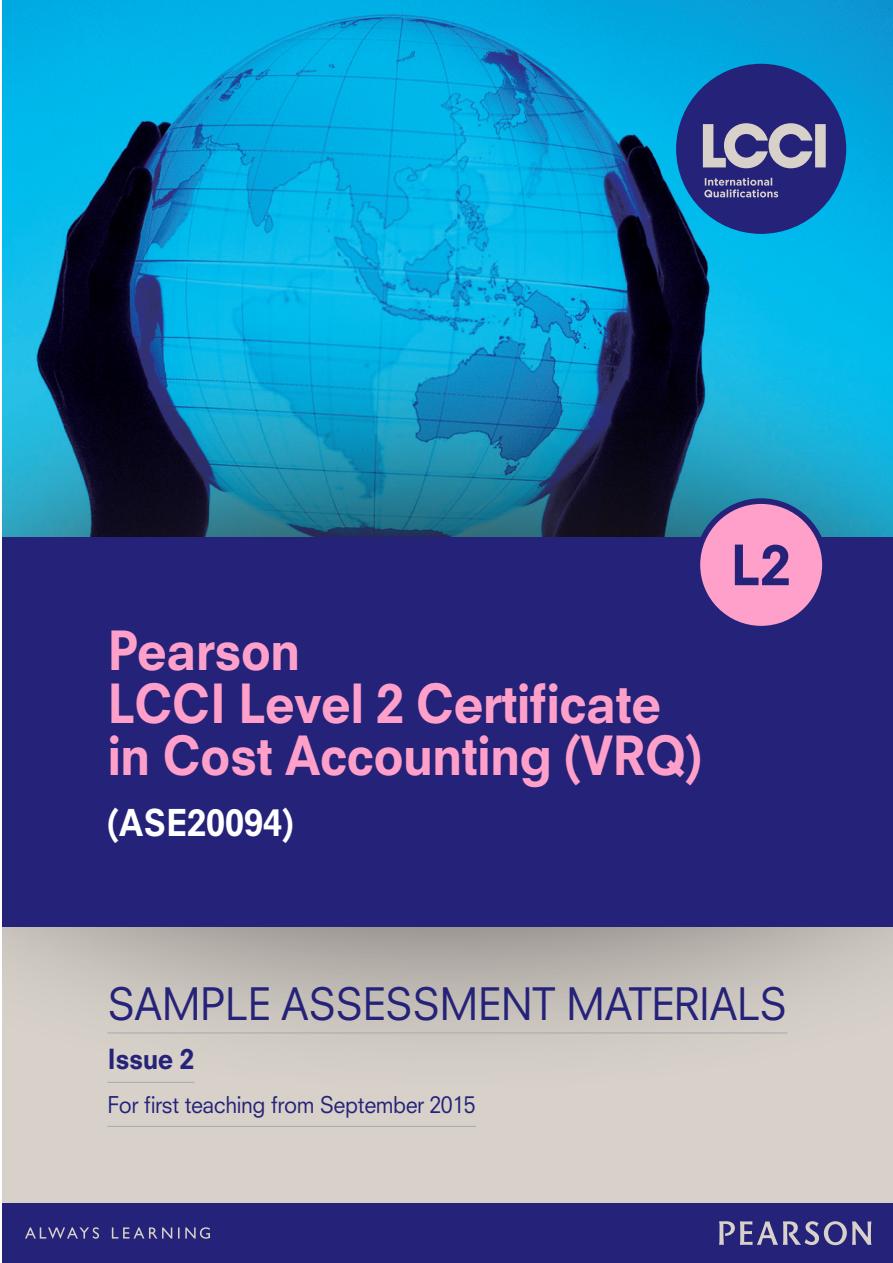
<style>
.page{position:relative;width:893px;height:1263px;background:#fff}
.page>*{position:absolute;margin:0;border:0;box-sizing:border-box;transform-origin:0 0}
.t1{font:800 54px "Neuzeit SLT Std";color:#252279}
.t2{font:800 52.5px/52.5px "Neuzeit SLT Std";letter-spacing:-.02em;color:#fea0c9;scale:.95 1}
.t3{font:43.5px "Neuzeit SLT Std";letter-spacing:-.01em;color:#252279;scale:.95 1}
.t4{font:800 36px "Neuzeit SLT Std";color:#fff;scale:.95 1}
.t5{font:800 27px "Neuzeit SLT Std";letter-spacing:-.02em;color:#252279;scale:.95 1}
.t6{font:22.5px "Neuzeit SLT Std";letter-spacing:-.02em;color:#252279;scale:.95 1}
</style>
<div class="page">
<img style="left:2px;top:0;width:891px;height:305px">
<div style="left:2px;top:927px;width:891px;height:289px;background:#d7d1ca"></div>
<div style="left:2px;top:305px;width:891px;height:794px;background:#231f20;opacity:.75"></div>
<div style="left:676px;top:64px;width:170px;height:170px;background:#252279;border-radius:50%"></div>
<svg style="left:704px;top:178px;width:74px;height:20px"></svg>
<svg style="left:703px;top:123px;width:123px;height:45px"></svg>
<div style="left:2px;top:538px;width:891px;height:389px;background:#252279"></div>
<div style="left:695px;top:498px;width:133px;height:133px;background:#fea0c9;border:6px solid #252279;border-radius:50%"></div>
<hr style="left:107px;top:1033px;width:680px;height:1px;background:#a8a9ad">
<hr style="left:107px;top:1082px;width:87px;height:1px;background:#a8a9ad">
<hr style="left:107px;top:1126px;width:369px;height:1px;background:#a8a9ad">
<div style="left:2px;top:1203px;width:891px;height:60px;background:#252279"></div>
<svg style="left:25px;top:1227px;width:185px;height:12px"></svg>
<svg style="left:719px;top:1221px;width:152px;height:24px"></svg>
<p class="t2" style="left:107px;top:624px;width:627px">Pearson<br>LCCI Level 2 Certificate in Cost Accounting (VRQ)</p>
<p class="t4" style="left:107px;top:801px;width:197px">(ASE20094)</p>
<p class="t1" style="left:730px;top:532px;width:62px">L2</p>
<p class="t3" style="left:107px;top:977px;width:717px">SAMPLE ASSESSMENT MATERIALS</p>
<p class="t5" style="left:107px;top:1043px;width:93px">Issue 2</p>
<p class="t6" style="left:107px;top:1091px;width:389px">For first teaching from September 2015</p>
</div>
